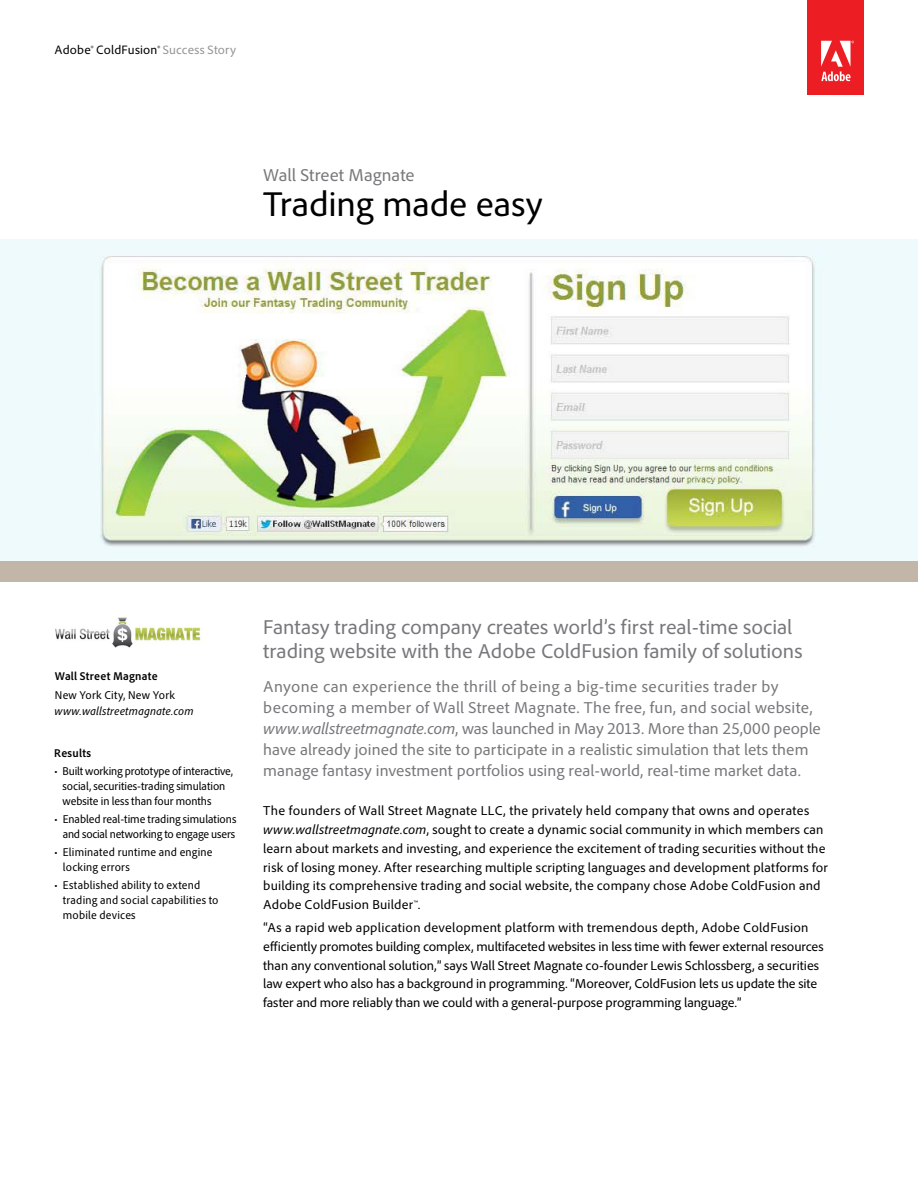
<style>
.page{position:relative;width:918px;height:1188px;background:#fff}
.page>*{position:absolute;margin:0;border:0;box-sizing:border-box;transform-origin:0 0}
.t1{font:36px "Adobe Clean";letter-spacing:-.005em;color:#000}
.t2{font:21px/24px "Adobe Clean";color:#77787b}
.t3{font:18px "Adobe Clean";letter-spacing:-.005em;color:#77787b}
.t4{font:16.5px/21px "Adobe Clean";letter-spacing:.005em;color:#77787b}
.t5{font:13.5px/18.8px "Adobe Clean";letter-spacing:.01em;color:#000}
.t6{font:12.75px "Adobe Clean";letter-spacing:.015em;color:#000}
.t7{font:semi-condensed 12px/15px "Adobe Clean";color:#000}
.t8{font:italic semi-condensed 12px "Adobe Clean";letter-spacing:.02em;color:#000}
.t9{font:700 semi-condensed 12px "Adobe Clean";letter-spacing:.02em;color:#000}
.t10{font:semi-condensed 12px "Adobe Clean";letter-spacing:.02em;color:#000}
.s1{color:#939598}
.s2{font-style:italic}
</style>
<div class="page">
<div style="left:808px;top:0;width:56px;height:94px;background:#ed1d24"></div>
<svg style="left:821px;top:41px;width:33px;height:40px"></svg>
<img style="left:0;top:240px;width:918px;height:321px">
<div style="left:0;top:561px;width:918px;height:21px;background:#c2b6a8"></div>
<img style="left:55px;top:617px;width:146px;height:31px">
<p class="t6" style="left:55px;top:42px;width:183px">Adobe® ColdFusion® <span class="s1">Success Story</span></p>
<h3 class="t3" style="left:263px;top:164px;width:153px">Wall Street Magnate</h3>
<h1 class="t1" style="left:263px;top:182px;width:281px">Trading made easy</h1>
<p class="t9" style="left:55px;top:669px;width:104px">Wall Street Magnate</p>
<p class="t10" style="left:55px;top:688px;width:122px">New York City, New York</p>
<p class="t8" style="left:54px;top:704px;width:141px">www.wallstreetmagnate.com</p>
<p class="t9" style="left:54px;top:746px;width:38px">Results</p>
<p class="t7" style="left:63px;top:763px;width:172px;text-indent:-8px">• Built working prototype of interactive, social, securities-trading simulation website in less than four months</p>
<p class="t7" style="left:54px;top:811px;width:184px;text-align:right">• Enabled real-time trading simulations and social networking to engage users</p>
<p class="t7" style="left:63px;top:844px;width:151px;text-indent:-9px">• Eliminated runtime and engine locking errors</p>
<p class="t7" style="left:63px;top:877px;width:157px;text-indent:-9px">• Established ability to extend trading and social capabilities to mobile devices</p>
<h2 class="t2" style="left:263px;top:614px;width:541px">Fantasy trading company creates world’s first real-time social trading website with the Adobe ColdFusion family of solutions</h2>
<p class="t4" style="left:263px;top:676px;width:559px">Anyone can experience the thrill of being a big-time securities trader by becoming a member of Wall Street Magnate. The free, fun, and social website, <span class="s2">www.wallstreetmagnate.com</span>, was launched in May 2013. More than 25,000 people have already joined the site to participate in a realistic simulation that lets them manage fantasy investment portfolios using real-world, real-time market data.</p>
<p class="t5" style="left:263px;top:801px;width:566px">The founders of Wall Street Magnate LLC, the privately held company that owns and operates <span class="s2">www.wallstreetmagnate.com</span>, sought to create a dynamic social community in which members can learn about markets and investing, and experience the excitement of trading securities without the risk of losing money. After researching multiple scripting languages and development platforms for building its comprehensive trading and social website, the company chose Adobe ColdFusion and Adobe ColdFusion Builder™.</p>
<p class="t5" style="left:263px;top:918px;width:562px">“As a rapid web application development platform with tremendous depth, Adobe ColdFusion efficiently promotes building complex, multifaceted websites in less time with fewer external resources than any conventional solution,” says Wall Street Magnate co-founder Lewis Schlossberg, a securities law expert who also has a background in programming. “Moreover, ColdFusion lets us update the site faster and more reliably than we could with a general-purpose programming language.”</p>
</div>
